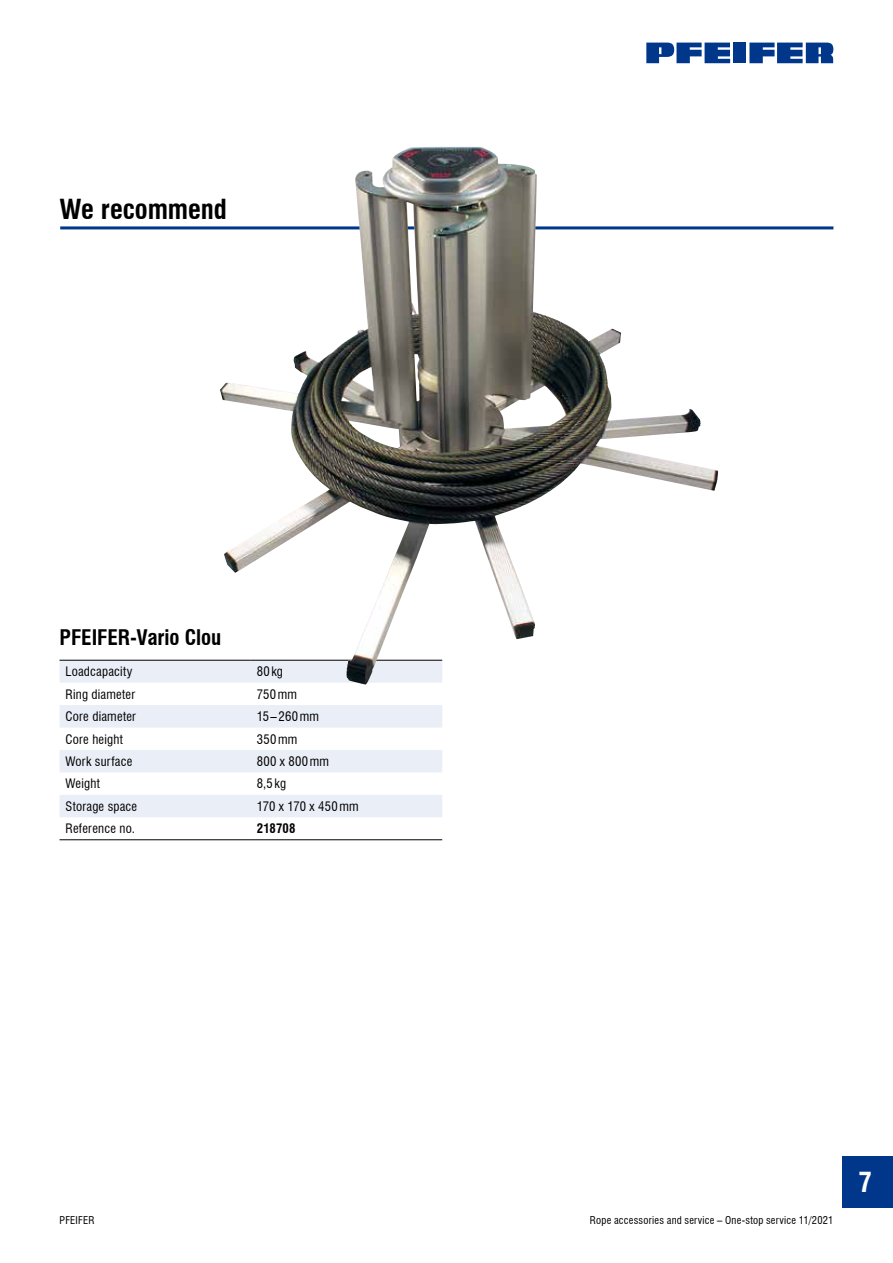
<style>
.page{position:relative;width:893px;height:1263px;background:#fff}
.page>*{position:absolute;margin:0;border:0;box-sizing:border-box;transform-origin:0 0}
.t1{font:700 condensed 27px "Swiss 721 BT";letter-spacing:-.005em;color:#000}
.t2{font:700 condensed 27px "Swiss 721 BT";color:#fff}
.t3{font:700 condensed 21px "Swiss 721 BT";color:#000}
.t4{font:condensed 12.75px "Swiss 721 BT";letter-spacing:.015em;color:#000}
.t5{font:700 condensed 12.75px "Swiss 721 BT";letter-spacing:.015em;color:#000}
.t6{font:condensed 10.5px "Swiss 721 BT";letter-spacing:.025em;color:#000}
</style>
<div class="page">
<hr style="left:60px;top:226px;width:773px;height:3px;background:#00378b">
<svg style="left:60px;top:661px;width:382px;height:156px;fill:#eaeef7"></svg>
<hr style="left:60px;top:660px;width:191px;height:1px;background:#000">
<hr style="left:60px;top:839px;width:191px;height:1px;background:#000">
<hr style="left:251px;top:839px;width:191px;height:1px;background:#000">
<img style="left:220px;top:147px;width:498px;height:538px">
<div style="left:842px;top:1157px;width:51px;height:51px;background:#00378b"></div>
<div style="left:733px;top:43px;width:13px;height:20px;background:#00378b"></div>
<svg style="left:749px;top:43px;width:84px;height:20px;background:#315ea1"></svg>
<svg style="left:646px;top:43px;width:84px;height:20px"></svg>
<h1 class="t1" style="left:60px;top:193px;width:169px">We recommend</h1>
<h2 class="t3" style="left:60px;top:625px;width:163px">PFEIFER-Vario Clou</h2>
<p class="t4" style="left:66px;top:664px;width:69px">Loadcapacity</p>
<p class="t4" style="left:257px;top:664px;width:28px">80kg</p>
<p class="t4" style="left:66px;top:686px;width:71px">Ring diameter</p>
<p class="t4" style="left:257px;top:686px;width:42px">750mm</p>
<p class="t4" style="left:66px;top:709px;width:72px">Core diameter</p>
<p class="t4" style="left:257px;top:709px;width:64px">15–260mm</p>
<p class="t4" style="left:66px;top:731px;width:59px">Core height</p>
<p class="t4" style="left:257px;top:731px;width:42px">350mm</p>
<p class="t4" style="left:66px;top:754px;width:68px">Work surface</p>
<p class="t4" style="left:257px;top:754px;width:74px">800 x 800mm</p>
<p class="t4" style="left:66px;top:776px;width:36px">Weight</p>
<p class="t4" style="left:257px;top:776px;width:31px">8,5 kg</p>
<p class="t4" style="left:66px;top:799px;width:73px">Storage space</p>
<p class="t4" style="left:257px;top:799px;width:103px">170 x 170 x 450mm</p>
<p class="t4" style="left:66px;top:821px;width:71px">Reference no.</p>
<p class="t5" style="left:257px;top:821px;width:40px">218708</p>
<p class="t6" style="left:60px;top:1214px;width:36px">PFEIFER</p>
<p class="t6" style="left:590px;top:1214px;width:245px">Rope accessories and service – One-stop service 11/2021</p>
<h1 class="t2" style="left:858px;top:1166px;width:15px">7</h1>
</div>
